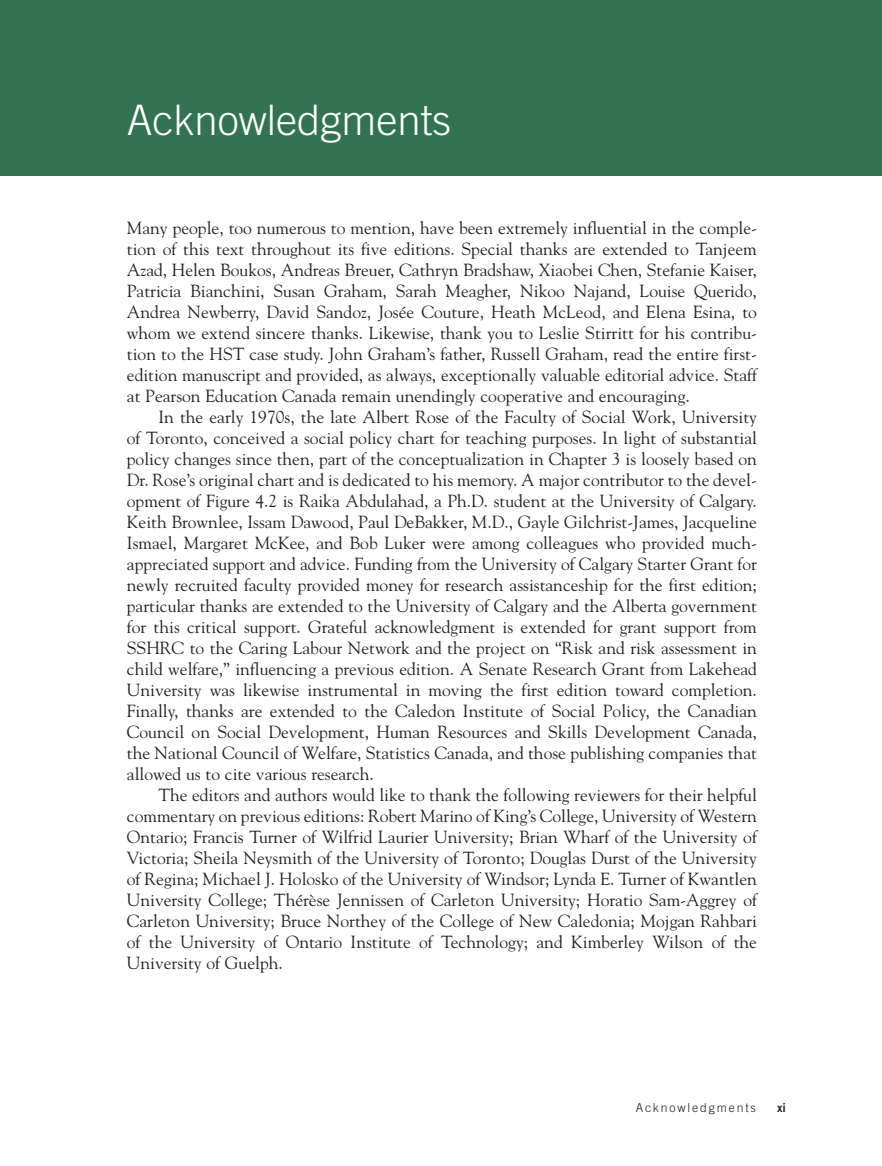
<style>
.page{position:relative;width:882px;height:1166px;background:#fff}
.page>*{position:absolute;margin:0;border:0;box-sizing:border-box;transform-origin:0 0}
.t1{font:300 42px "Trade Gothic LT Pro";color:#fff}
.t2{font:17.5px "Goudy Std";color:#231f20}
.t3{font:300 12.25px "Trade Gothic LT Pro";letter-spacing:.15em;color:#231f20}
.t4{font:12.25px "Trade Gothic LT Pro Bd 2";color:#231f20}
</style>
<div class="page">
<div style="left:0;top:0;width:882px;height:176px;background:#347352"></div>
<p class="t1" style="left:127px;top:95px;width:326px">Acknowledgments</p>
<p class="t2" style="left:127px;top:217px;width:632px">Many people, too numerous to mention, have been extremely influential in the comple-</p>
<p class="t2" style="left:127px;top:238px;width:631px">tion of this text throughout its five editions. Special thanks are extended to Tanjeem</p>
<p class="t2" style="left:127px;top:259px;width:632px">Azad, Helen Boukos, Andreas Breuer, Cathryn Bradshaw, Xiaobei Chen, Stefanie Kaiser,</p>
<p class="t2" style="left:127px;top:280px;width:632px">Patricia Bianchini, Susan Graham, Sarah Meagher, Nikoo Najand, Louise Querido,</p>
<p class="t2" style="left:127px;top:301px;width:632px">Andrea Newberry, David Sandoz, Josée Couture, Heath McLeod, and Elena Esina, to</p>
<p class="t2" style="left:127px;top:322px;width:631px">whom we extend sincere thanks. Likewise, thank you to Leslie Stirritt for his contribu-</p>
<p class="t2" style="left:127px;top:343px;width:631px">tion to the HST case study. John Graham’s father, Russell Graham, read the entire first-</p>
<p class="t2" style="left:127px;top:364px;width:631px">edition manuscript and provided, as always, exceptionally valuable editorial advice. Staff</p>
<p class="t2" style="left:127px;top:385px;width:564px">at Pearson Education Canada remain unendingly cooperative and encouraging.</p>
<p class="t2" style="left:158px;top:406px;width:600px">In the early 1970s, the late Albert Rose of the Faculty of Social Work, University</p>
<p class="t2" style="left:127px;top:427px;width:632px">of Toronto, conceived a social policy chart for teaching purposes. In light of substantial</p>
<p class="t2" style="left:127px;top:448px;width:631px">policy changes since then, part of the conceptualization in Chapter 3 is loosely based on</p>
<p class="t2" style="left:127px;top:469px;width:632px">Dr. Rose’s original chart and is dedicated to his memory. A major contributor to the devel-</p>
<p class="t2" style="left:127px;top:490px;width:631px">opment of Figure 4.2 is Raika Abdulahad, a Ph.D. student at the University of Calgary.</p>
<p class="t2" style="left:127px;top:511px;width:631px">Keith Brownlee, Issam Dawood, Paul DeBakker, M.D., Gayle Gilchrist-James, Jacqueline</p>
<p class="t2" style="left:127px;top:532px;width:632px">Ismael, Margaret McKee, and Bob Luker were among colleagues who provided much-</p>
<p class="t2" style="left:127px;top:553px;width:632px">appreciated support and advice. Funding from the University of Calgary Starter Grant for</p>
<p class="t2" style="left:127px;top:574px;width:632px">newly recruited faculty provided money for research assistanceship for the first edition;</p>
<p class="t2" style="left:127px;top:595px;width:632px">particular thanks are extended to the University of Calgary and the Alberta government</p>
<p class="t2" style="left:127px;top:616px;width:631px">for this critical support. Grateful acknowledgment is extended for grant support from</p>
<p class="t2" style="left:127px;top:637px;width:632px">SSHRC to the Caring Labour Network and the project on “Risk and risk assessment in</p>
<p class="t2" style="left:127px;top:658px;width:631px">child welfare,” influencing a previous edition. A Senate Research Grant from Lakehead</p>
<p class="t2" style="left:127px;top:679px;width:632px">University was likewise instrumental in moving the first edition toward completion.</p>
<p class="t2" style="left:127px;top:700px;width:632px">Finally, thanks are extended to the Caledon Institute of Social Policy, the Canadian</p>
<p class="t2" style="left:127px;top:721px;width:631px">Council on Social Development, Human Resources and Skills Development Canada,</p>
<p class="t2" style="left:127px;top:742px;width:632px">the National Council of Welfare, Statistics Canada, and those publishing companies that</p>
<p class="t2" style="left:127px;top:763px;width:249px">allowed us to cite various research.</p>
<p class="t2" style="left:158px;top:784px;width:600px">The editors and authors would like to thank the following reviewers for their helpful</p>
<p class="t2" style="left:127px;top:805px;width:632px">commentary on previous editions: Robert Marino of King’s College, University of Western</p>
<p class="t2" style="left:127px;top:826px;width:631px">Ontario; Francis Turner of Wilfrid Laurier University; Brian Wharf of the University of</p>
<p class="t2" style="left:127px;top:847px;width:631px">Victoria; Sheila Neysmith of the University of Toronto; Douglas Durst of the University</p>
<p class="t2" style="left:127px;top:868px;width:632px">of Regina; Michael J. Holosko of the University of Windsor; Lynda E. Turner of Kwantlen</p>
<p class="t2" style="left:127px;top:889px;width:632px">University College; Thérèse Jennissen of Carleton University; Horatio Sam-Aggrey of</p>
<p class="t2" style="left:127px;top:910px;width:632px">Carleton University; Bruce Northey of the College of New Caledonia; Mojgan Rahbari</p>
<p class="t2" style="left:127px;top:931px;width:632px">of the University of Ontario Institute of Technology; and Kimberley Wilson of the</p>
<p class="t2" style="left:127px;top:952px;width:157px">University of Guelph.</p>
<p class="t3" style="left:636px;top:1100px;width:122px">Acknowledgments</p>
<p class="t4" style="left:777px;top:1099px;width:10px">xi</p>
</div>
